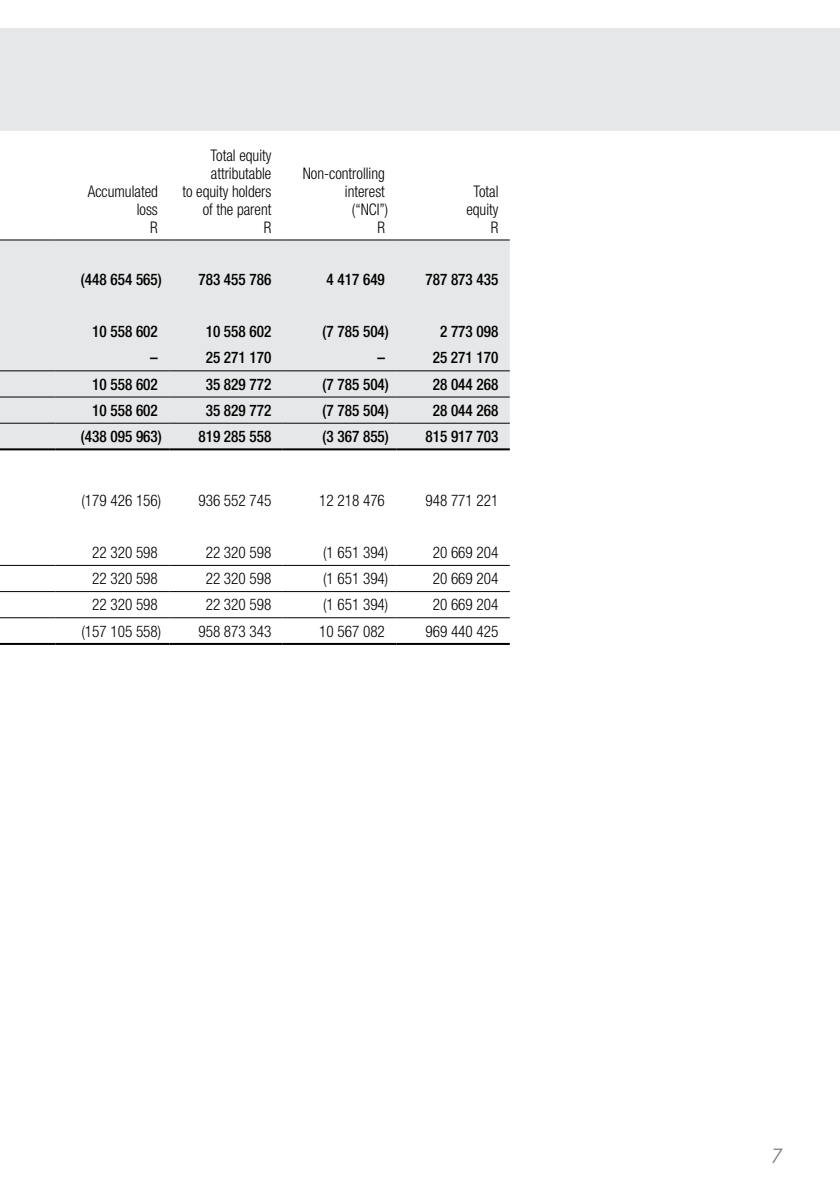
<style>
.page{position:relative;width:840px;height:1191px;background:#fff}
.page>*{position:absolute;margin:0;border:0;box-sizing:border-box;transform-origin:0 0}
.t1{font:italic 20px "Century Gothic";color:#808285}
.t2{font:300 condensed 16px/18px "Helvetica Neue LT Std";color:#000;text-align:right;scale:.95 1}
.t3{font:500 condensed 16px "Helvetica Neue LT Std";color:#000;scale:.95 1}
</style>
<div class="page">
<div style="left:0;top:28px;width:839px;height:102px;background:#e6e7e8"></div>
<div style="left:0;top:240px;width:509px;height:208px;background:#e6e7e8"></div>
<hr style="left:0;top:239px;width:56px;height:1px;background:#000">
<hr style="left:56px;top:239px;width:113px;height:1px;background:#000">
<hr style="left:169px;top:239px;width:113px;height:1px;background:#000">
<hr style="left:282px;top:239px;width:114px;height:1px;background:#000">
<hr style="left:396px;top:239px;width:113px;height:1px;background:#000">
<hr style="left:0;top:370px;width:56px;height:1px;background:#000">
<hr style="left:56px;top:370px;width:113px;height:1px;background:#000">
<hr style="left:169px;top:370px;width:113px;height:1px;background:#000">
<hr style="left:282px;top:370px;width:114px;height:1px;background:#000">
<hr style="left:396px;top:370px;width:113px;height:1px;background:#000">
<hr style="left:0;top:396px;width:56px;height:1px;background:#000">
<hr style="left:56px;top:396px;width:113px;height:1px;background:#000">
<hr style="left:169px;top:396px;width:113px;height:1px;background:#000">
<hr style="left:282px;top:396px;width:114px;height:1px;background:#000">
<hr style="left:396px;top:396px;width:113px;height:1px;background:#000">
<hr style="left:0;top:423px;width:56px;height:1px;background:#000">
<hr style="left:56px;top:423px;width:113px;height:1px;background:#000">
<hr style="left:169px;top:423px;width:113px;height:1px;background:#000">
<hr style="left:282px;top:423px;width:114px;height:1px;background:#000">
<hr style="left:396px;top:423px;width:113px;height:1px;background:#000">
<hr style="left:0;top:448px;width:56px;height:2px;background:#000">
<hr style="left:56px;top:448px;width:113px;height:2px;background:#000">
<hr style="left:169px;top:448px;width:113px;height:2px;background:#000">
<hr style="left:282px;top:448px;width:114px;height:2px;background:#000">
<hr style="left:396px;top:448px;width:113px;height:2px;background:#000">
<hr style="left:0;top:565px;width:56px;height:1px;background:#000">
<hr style="left:56px;top:565px;width:113px;height:1px;background:#000">
<hr style="left:169px;top:565px;width:113px;height:1px;background:#000">
<hr style="left:282px;top:565px;width:114px;height:1px;background:#000">
<hr style="left:396px;top:565px;width:113px;height:1px;background:#000">
<hr style="left:0;top:591px;width:56px;height:1px;background:#000">
<hr style="left:56px;top:591px;width:113px;height:1px;background:#000">
<hr style="left:169px;top:591px;width:113px;height:1px;background:#000">
<hr style="left:282px;top:591px;width:114px;height:1px;background:#000">
<hr style="left:396px;top:591px;width:113px;height:1px;background:#000">
<hr style="left:0;top:617px;width:56px;height:1px;background:#000">
<hr style="left:56px;top:617px;width:113px;height:1px;background:#000">
<hr style="left:169px;top:617px;width:113px;height:1px;background:#000">
<hr style="left:282px;top:617px;width:114px;height:1px;background:#000">
<hr style="left:396px;top:617px;width:113px;height:1px;background:#000">
<hr style="left:0;top:643px;width:56px;height:2px;background:#000">
<hr style="left:56px;top:643px;width:113px;height:2px;background:#000">
<hr style="left:169px;top:643px;width:113px;height:2px;background:#000">
<hr style="left:282px;top:643px;width:114px;height:2px;background:#000">
<hr style="left:396px;top:643px;width:113px;height:2px;background:#000">
<p class="t2" style="left:88px;top:182px;width:75px">Accumulated loss<br>R</p>
<p class="t2" style="left:182px;top:146px;width:95px">Total equity attributable<br>to equity holders of the parent<br>R</p>
<p class="t2" style="left:302px;top:164px;width:91px">Non-controlling interest<br>(“NCI”)<br>R</p>
<p class="t2" style="left:466px;top:182px;width:35px">Total equity<br>R</p>
<p class="t3" style="left:81px;top:270px;width:87px">(448 654 565)</p>
<p class="t3" style="left:198px;top:270px;width:78px">783 455 786</p>
<p class="t3" style="left:326px;top:270px;width:63px">4 417 649</p>
<p class="t3" style="left:425px;top:270px;width:78px">787 873 435</p>
<p class="t3" style="left:92px;top:322px;width:71px">10 558 602</p>
<p class="t3" style="left:205px;top:322px;width:71px">10 558 602</p>
<p class="t3" style="left:322px;top:322px;width:71px">(7 785 504)</p>
<p class="t3" style="left:440px;top:322px;width:63px">2 773 098</p>
<p class="t3" style="left:150px;top:348px;width:9px">–</p>
<p class="t3" style="left:205px;top:348px;width:71px">25 271 170</p>
<p class="t3" style="left:377px;top:348px;width:9px">–</p>
<p class="t3" style="left:432px;top:348px;width:71px">25 271 170</p>
<p class="t3" style="left:92px;top:374px;width:71px">10 558 602</p>
<p class="t3" style="left:205px;top:374px;width:71px">35 829 772</p>
<p class="t3" style="left:322px;top:374px;width:71px">(7 785 504)</p>
<p class="t3" style="left:432px;top:374px;width:71px">28 044 268</p>
<p class="t3" style="left:92px;top:400px;width:71px">10 558 602</p>
<p class="t3" style="left:205px;top:400px;width:71px">35 829 772</p>
<p class="t3" style="left:322px;top:400px;width:71px">(7 785 504)</p>
<p class="t3" style="left:432px;top:400px;width:71px">28 044 268</p>
<p class="t3" style="left:81px;top:427px;width:87px">(438 095 963)</p>
<p class="t3" style="left:198px;top:427px;width:78px">819 285 558</p>
<p class="t3" style="left:322px;top:427px;width:71px">(3 367 855)</p>
<p class="t3" style="left:425px;top:427px;width:78px">815 917 703</p>
<p class="t2" style="left:81px;top:491px;width:85px">(179 426 156)</p>
<p class="t2" style="left:198px;top:491px;width:78px">936 552 745</p>
<p class="t2" style="left:319px;top:491px;width:71px">12 218 476</p>
<p class="t2" style="left:425px;top:491px;width:78px">948 771 221</p>
<p class="t2" style="left:92px;top:543px;width:71px">22 320 598</p>
<p class="t2" style="left:205px;top:543px;width:71px">22 320 598</p>
<p class="t2" style="left:323px;top:543px;width:70px">(1 651 394)</p>
<p class="t2" style="left:432px;top:543px;width:71px">20 669 204</p>
<p class="t2" style="left:92px;top:569px;width:71px">22 320 598</p>
<p class="t2" style="left:205px;top:569px;width:71px">22 320 598</p>
<p class="t2" style="left:323px;top:569px;width:70px">(1 651 394)</p>
<p class="t2" style="left:432px;top:569px;width:71px">20 669 204</p>
<p class="t2" style="left:92px;top:595px;width:71px">22 320 598</p>
<p class="t2" style="left:205px;top:595px;width:71px">22 320 598</p>
<p class="t2" style="left:323px;top:595px;width:70px">(1 651 394)</p>
<p class="t2" style="left:432px;top:595px;width:71px">20 669 204</p>
<p class="t2" style="left:81px;top:622px;width:85px">(157 105 558)</p>
<p class="t2" style="left:198px;top:622px;width:78px">958 873 343</p>
<p class="t2" style="left:319px;top:622px;width:71px">10 567 082</p>
<p class="t2" style="left:425px;top:622px;width:78px">969 440 425</p>
<p class="t1" style="left:771px;top:1143px;width:13px">7</p>
</div>
